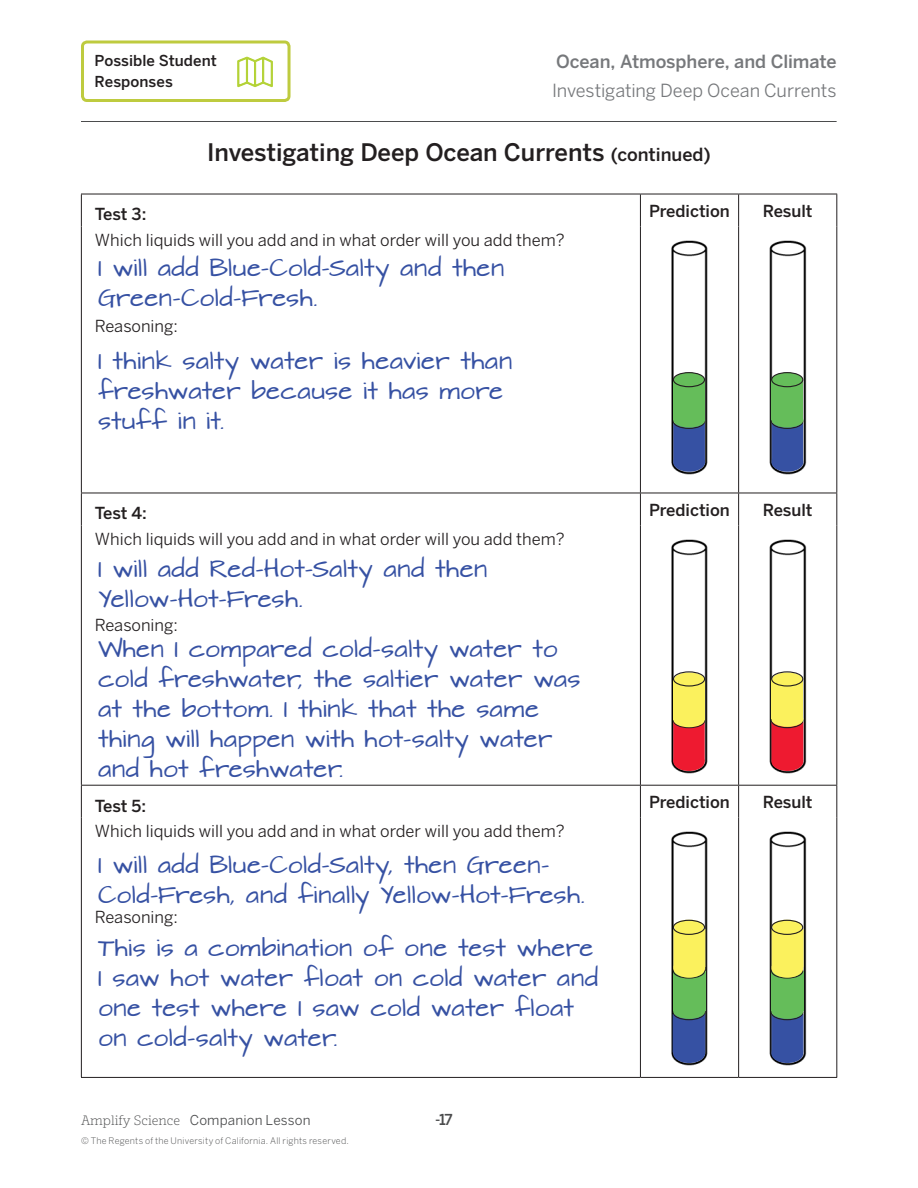
<style>
.page{position:relative;width:918px;height:1188px;background:#fff}
.page>*{position:absolute;margin:0;border:0;box-sizing:border-box;transform-origin:0 0}
.Student_Material_-_H{font:500 24px "Benton Sans";color:#231f20}
.Heading_3{font:21px/30px "Architects Daughter";letter-spacing:.015em;color:#3651a3}
.t1{font:18px "Benton Sans";letter-spacing:-.005em;color:#76787b}
.t2{font:500 18px "Benton Sans";letter-spacing:-.005em;color:#76787b}
.t3{font:16.5px "Benton Sans";color:#231f20}
.t4{font:500 16.5px "Benton Sans";color:#231f20}
.t5{font:500 15px/21px "Benton Sans";letter-spacing:.005em;color:#231f20}
.t6{font:500 15px "Benton Sans";color:#4b4c4d}
.t7{font:13.5px "Benton Sans";letter-spacing:.01em;color:#4b4c4d}
.t8{font:300 9px "Benton Sans";letter-spacing:.025em;color:#4b4c4d}
.s1{font-size:18px}
.s2{font-family:"Amplify";font-weight:300}
</style>
<div class="page">
<hr style="left:81px;top:121px;width:756px;height:1px;background:#4b4c4d">
<div style="left:81px;top:40px;width:210px;height:62px;border:3px solid #becb3f;border-radius:4px"></div>
<svg style="left:237px;top:56px;width:36px;height:31px"></svg>
<hr style="left:81px;top:194px;width:559px;height:1px;background:#231f20">
<hr style="left:81px;top:194px;width:1px;height:32px;background:#231f20">
<hr style="left:81px;top:226px;width:1px;height:267px;background:#231f20">
<hr style="left:81px;top:493px;width:559px;height:1px;background:#231f20">
<hr style="left:81px;top:493px;width:1px;height:32px;background:#231f20">
<hr style="left:81px;top:525px;width:1px;height:260px;background:#231f20">
<hr style="left:81px;top:785px;width:559px;height:1px;background:#231f20">
<hr style="left:81px;top:786px;width:1px;height:32px;background:#231f20">
<hr style="left:81px;top:818px;width:1px;height:259px;background:#231f20">
<hr style="left:81px;top:1077px;width:559px;height:1px;background:#231f20">
<hr style="left:640px;top:194px;width:99px;height:1px;background:#231f20">
<hr style="left:640px;top:226px;width:1px;height:267px;background:#231f20">
<hr style="left:738px;top:226px;width:1px;height:267px;background:#231f20">
<hr style="left:640px;top:493px;width:99px;height:1px;background:#231f20">
<hr style="left:640px;top:525px;width:1px;height:260px;background:#231f20">
<hr style="left:738px;top:525px;width:1px;height:260px;background:#231f20">
<hr style="left:640px;top:785px;width:99px;height:1px;background:#231f20">
<hr style="left:640px;top:818px;width:1px;height:259px;background:#231f20">
<hr style="left:738px;top:818px;width:1px;height:259px;background:#231f20">
<hr style="left:640px;top:1077px;width:99px;height:1px;background:#231f20">
<hr style="left:739px;top:1077px;width:98px;height:1px;background:#231f20">
<hr style="left:739px;top:194px;width:98px;height:1px;background:#231f20">
<hr style="left:836px;top:194px;width:1px;height:32px;background:#231f20">
<hr style="left:836px;top:226px;width:1px;height:267px;background:#231f20">
<hr style="left:739px;top:493px;width:98px;height:1px;background:#231f20">
<hr style="left:836px;top:493px;width:1px;height:32px;background:#231f20">
<hr style="left:836px;top:525px;width:1px;height:260px;background:#231f20">
<hr style="left:739px;top:785px;width:98px;height:1px;background:#231f20">
<hr style="left:836px;top:786px;width:1px;height:32px;background:#231f20">
<hr style="left:836px;top:818px;width:1px;height:259px;background:#231f20">
<hr style="left:640px;top:194px;width:1px;height:32px;background:#231f20">
<hr style="left:738px;top:194px;width:1px;height:32px;background:#231f20">
<hr style="left:640px;top:493px;width:1px;height:32px;background:#231f20">
<hr style="left:738px;top:493px;width:1px;height:32px;background:#231f20">
<hr style="left:640px;top:786px;width:1px;height:32px;background:#231f20">
<hr style="left:738px;top:786px;width:1px;height:32px;background:#231f20">
<img style="left:671px;top:240px;width:37px;height:235px">
<img style="left:769px;top:240px;width:38px;height:235px">
<img style="left:671px;top:539px;width:37px;height:235px">
<img style="left:769px;top:539px;width:38px;height:235px">
<img style="left:671px;top:831px;width:37px;height:235px">
<img style="left:769px;top:831px;width:38px;height:235px">
<div style="left:772px;top:423px;width:31px;height:38px;background:#3651a3"></div>
<div style="left:772px;top:373px;width:30px;height:13px;background:#374732;border-radius:50%"></div>
<div style="left:771px;top:453px;width:32px;height:19px;background:#3651a3;border-radius:50%"></div>
<div style="left:771px;top:414px;width:32px;height:15px;border:1px solid #231f20;border-radius:50%"></div>
<div style="left:771px;top:412px;width:32px;height:16px;background:#65bd5a;border-radius:50%"></div>
<div style="left:771px;top:380px;width:32px;height:39px;background:#65bd5a"></div>
<div style="left:772px;top:373px;width:31px;height:14px;background:#65bd5a;border-radius:50%"></div>
<div style="left:771px;top:372px;width:32px;height:15px;border:1px solid #231f20;border-radius:50%"></div>
<div style="left:673px;top:423px;width:32px;height:38px;background:#3651a3;border:1px solid #3651a3"></div>
<div style="left:673px;top:453px;width:32px;height:19px;background:#3651a3;border-radius:50%"></div>
<div style="left:673px;top:414px;width:32px;height:15px;border:1px solid #231f20;border-radius:50%"></div>
<div style="left:673px;top:412px;width:32px;height:16px;background:#65bd5a;border-radius:50%"></div>
<div style="left:673px;top:380px;width:32px;height:39px;background:#65bd5a"></div>
<div style="left:673px;top:373px;width:32px;height:14px;background:#65bd5a;border-radius:50%"></div>
<div style="left:673px;top:372px;width:32px;height:15px;border:1px solid #231f20;border-radius:50%"></div>
<div style="left:673px;top:722px;width:32px;height:40px;background:#ee1a30;border:2px solid #ee1a30"></div>
<div style="left:674px;top:672px;width:30px;height:14px;background:#fbf15d;border-radius:50%"></div>
<div style="left:673px;top:752px;width:32px;height:19px;background:#ee1a30;border-radius:50%"></div>
<div style="left:673px;top:713px;width:32px;height:15px;border:1px solid #231f20;border-radius:50%"></div>
<div style="left:673px;top:712px;width:32px;height:15px;background:#fbf15d;border-radius:50%"></div>
<div style="left:673px;top:679px;width:32px;height:40px;background:#fbf15d"></div>
<div style="left:673px;top:671px;width:32px;height:16px;border:1px solid #231f20;border-radius:50%"></div>
<div style="left:772px;top:929px;width:31px;height:38px;background:#fbf15d"></div>
<div style="left:772px;top:920px;width:30px;height:13px;background:#fbf15d;border-radius:50%"></div>
<div style="left:771px;top:920px;width:32px;height:15px;border:1px solid #231f20;border-radius:50%"></div>
<div style="left:772px;top:1014px;width:31px;height:39px;background:#3651a3"></div>
<div style="left:771px;top:1044px;width:32px;height:19px;background:#3651a3;border-radius:50%"></div>
<div style="left:771px;top:1005px;width:32px;height:15px;border:1px solid #231f20;border-radius:50%"></div>
<div style="left:771px;top:1004px;width:32px;height:15px;background:#65bd5a;border-radius:50%"></div>
<div style="left:771px;top:971px;width:32px;height:40px;background:#65bd5a"></div>
<div style="left:771px;top:963px;width:32px;height:16px;border:1px solid #231f20;border-radius:50%"></div>
<div style="left:771px;top:959px;width:32px;height:19px;background:#fbf15d;border-radius:50%"></div>
<div style="left:674px;top:929px;width:31px;height:38px;background:#fbf15d"></div>
<div style="left:674px;top:920px;width:30px;height:13px;background:#fbf15d;border-radius:50%"></div>
<div style="left:673px;top:920px;width:32px;height:15px;border:1px solid #231f20;border-radius:50%"></div>
<div style="left:673px;top:1014px;width:32px;height:39px;background:#3651a3"></div>
<div style="left:673px;top:1044px;width:32px;height:19px;background:#3651a3;border-radius:50%"></div>
<div style="left:673px;top:1005px;width:32px;height:15px;border:1px solid #231f20;border-radius:50%"></div>
<div style="left:673px;top:1004px;width:32px;height:15px;background:#65bd5a;border-radius:50%"></div>
<div style="left:673px;top:971px;width:32px;height:40px;background:#65bd5a"></div>
<div style="left:673px;top:963px;width:32px;height:16px;border:1px solid #231f20;border-radius:50%"></div>
<div style="left:673px;top:959px;width:32px;height:19px;background:#fbf15d;border-radius:50%"></div>
<div style="left:771px;top:722px;width:32px;height:39px;background:#ee1a30;border:2px solid #ee1a30"></div>
<div style="left:772px;top:672px;width:30px;height:14px;background:#fbf15d;border-radius:50%"></div>
<div style="left:771px;top:752px;width:32px;height:19px;background:#ee1a30;border-radius:50%"></div>
<div style="left:771px;top:713px;width:32px;height:15px;border:1px solid #231f20;border-radius:50%"></div>
<div style="left:771px;top:712px;width:32px;height:15px;background:#fbf15d;border-radius:50%"></div>
<div style="left:771px;top:679px;width:32px;height:40px;background:#fbf15d"></div>
<div style="left:771px;top:671px;width:32px;height:16px;border:1px solid #231f20;border-radius:50%"></div>
<p class="t5" style="left:95px;top:51px;width:124px">Possible Student<br>Responses</p>
<p class="t2" style="left:556px;top:51px;width:282px">Ocean, Atmosphere, and Climate</p>
<p class="t1" style="left:552px;top:79px;width:286px">Investigating Deep Ocean Currents</p>
<p class="Student_Material_-_H" style="left:207px;top:137px;width:505px">Investigating Deep Ocean Currents <span class="s1">(continued)</span></p>
<p class="t4" style="left:95px;top:204px;width:53px">Test 3:</p>
<p class="t4" style="left:649px;top:201px;width:82px">Prediction</p>
<p class="t4" style="left:763px;top:201px;width:51px">Result</p>
<p class="t3" style="left:95px;top:230px;width:471px">Which liquids will you add and in what order will you add them?</p>
<p class="Heading_3" style="left:98px;top:253px;width:408px">I will add Blue-Cold-Salty and then<br>Green-Cold-Fresh.</p>
<p class="t3" style="left:95px;top:316px;width:85px">Reasoning:</p>
<p class="Heading_3" style="left:98px;top:346px;width:416px">I think salty water is heavier than freshwater because it has more stuff in it.</p>
<p class="t4" style="left:95px;top:503px;width:54px">Test 4:</p>
<p class="t4" style="left:649px;top:500px;width:82px">Prediction</p>
<p class="t4" style="left:763px;top:500px;width:51px">Result</p>
<p class="t3" style="left:95px;top:529px;width:471px">Which liquids will you add and in what order will you add them?</p>
<p class="Heading_3" style="left:98px;top:555px;width:391px">I will add Red-Hot-Salty and then<br>Yellow-Hot-Fresh.</p>
<p class="t3" style="left:95px;top:615px;width:85px">Reasoning:</p>
<p class="Heading_3" style="left:98px;top:634px;width:484px">When I compared cold-salty water to cold freshwater, the saltier water was at the bottom. I think that the same thing will happen with hot-salty water and hot freshwater.</p>
<p class="t4" style="left:95px;top:796px;width:53px">Test 5:</p>
<p class="t4" style="left:649px;top:792px;width:82px">Prediction</p>
<p class="t4" style="left:763px;top:792px;width:51px">Result</p>
<p class="t3" style="left:95px;top:822px;width:471px">Which liquids will you add and in what order will you add them?</p>
<p class="Heading_3" style="left:98px;top:850px;width:488px">I will add Blue-Cold-Salty, then Green-<br>Cold-Fresh, and finally Yellow-Hot-Fresh.</p>
<p class="t3" style="left:95px;top:907px;width:85px">Reasoning:</p>
<p class="Heading_3" style="left:98px;top:934px;width:502px">This is a combination of one test where<br>I saw hot water float on cold water and one test where I saw cold water float on cold-salty water.</p>
<p class="t7" style="left:81px;top:1112px;width:231px"><span class="s2">Amplify Science</span> Companion Lesson</p>
<p class="t6" style="left:435px;top:1110px;width:19px">-17</p>
<p class="t8" style="left:81px;top:1135px;width:269px">© The Regents of the University of California. All rights reserved.</p>
</div>
